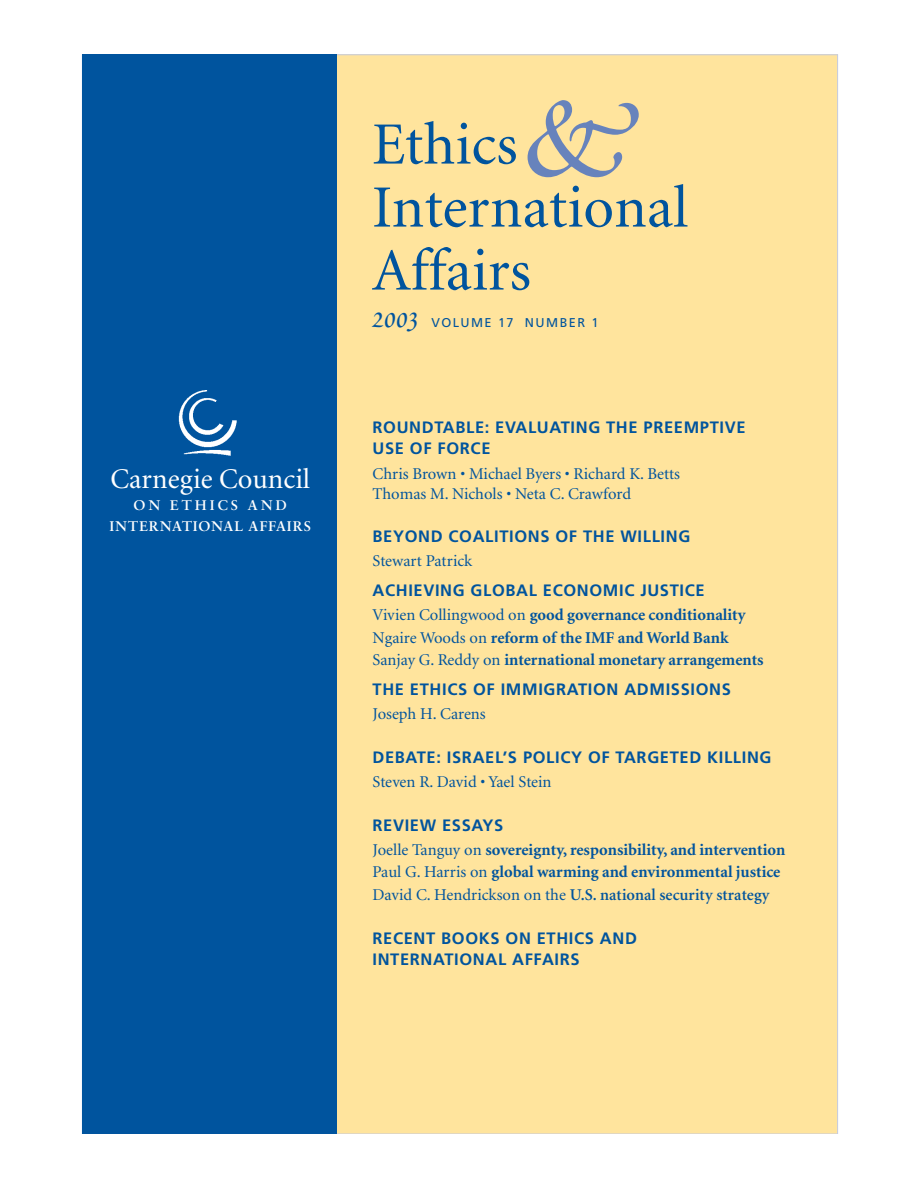
<style>
.page{position:relative;width:918px;height:1188px;background:#fff}
.page>*{position:absolute;margin:0;border:0;box-sizing:border-box;transform-origin:0 0}
.t1{font:60px/63px "Minion";color:#00549e}
.t2{font:36px "Poetica Chancery I";color:#00549e}
.t3{font:28.5px "Minion";color:#fff}
.t4{font:700 16.5px/22.5px "Minion";color:#00549e}
.t5{font:700 16.5px/21px "Frutiger";letter-spacing:.04em;color:#00549e}
.t6{font:16.5px/19.5px "Minion";color:#00549e}
.t7{font:600 15px/21px "Sabon";letter-spacing:.05em;color:#fff;text-align:center}
.t8{font:12.75px "Frutiger";letter-spacing:.11em;color:#00549e}
.s1{font-weight:400}
.s2{font-weight:600}
</style>
<div class="page">
<div style="left:82px;top:55px;width:756px;height:1079px;background:#ffe49d"></div>
<div style="left:82px;top:54px;width:255px;height:1080px;background:#00549e"></div>
<img style="left:178px;top:390px;width:59px;height:66px">
<h3 class="t3" style="left:110px;top:468px;width:201px">Carnegie Council</h3>
<p class="t7" style="left:110px;top:496px;width:203px">ON ETHICS AND<br>INTERNATIONAL AFFAIRS</p>
<h1 class="t1" style="left:372px;top:118px;width:318px">Ethics<br>International<br>Affairs</h1>
<h2 class="t2" style="left:372px;top:301px;width:48px">2003</h2>
<p class="t8" style="left:431px;top:318px;width:169px">VOLUME 17 NUMBER 1</p>
<p class="t5" style="left:373px;top:418px;width:375px">ROUNDTABLE: EVALUATING THE PREEMPTIVE<br>USE OF FORCE</p>
<p class="t6" style="left:373px;top:466px;width:309px">Chris Brown • Michael Byers • Richard K. Betts<br>Thomas M. Nichols • Neta C. Crawford</p>
<p class="t5" style="left:373px;top:528px;width:319px">BEYOND COALITIONS OF THE WILLING</p>
<p class="t6" style="left:373px;top:553px;width:101px">Stewart Patrick</p>
<p class="t5" style="left:373px;top:582px;width:334px">ACHIEVING GLOBAL ECONOMIC JUSTICE</p>
<p class="t4" style="left:373px;top:605px;width:393px"><span class="s1">Vivien Collingwood on</span> good governance conditionality<br><span class="s1">Ngaire Woods on</span> reform of the IMF and World Bank<br><span class="s1">Sanjay G. Reddy on</span> international monetary arrangements</p>
<p class="t5" style="left:373px;top:681px;width:360px">THE ETHICS OF IMMIGRATION ADMISSIONS</p>
<p class="t6" style="left:373px;top:706px;width:115px">Joseph H. Carens</p>
<p class="t5" style="left:373px;top:748px;width:400px">DEBATE: ISRAEL’S POLICY OF TARGETED KILLING</p>
<p class="t6" style="left:373px;top:774px;width:181px">Steven R. David • Yael Stein</p>
<p class="t5" style="left:373px;top:816px;width:132px">REVIEW ESSAYS</p>
<p class="t4" style="left:373px;top:840px;width:414px"><span class="s1">Joelle Tanguy on</span> sovereignty, responsibility, and intervention<br><span class="s1">Paul G. Harris on</span> global warming and environmental justice<br><span class="s1">David C. Hendrickson on the</span> <span class="s2">U.S. national security strategy</span></p>
<p class="t5" style="left:373px;top:929px;width:266px">RECENT BOOKS ON ETHICS AND<br>INTERNATIONAL AFFAIRS</p>
</div>
